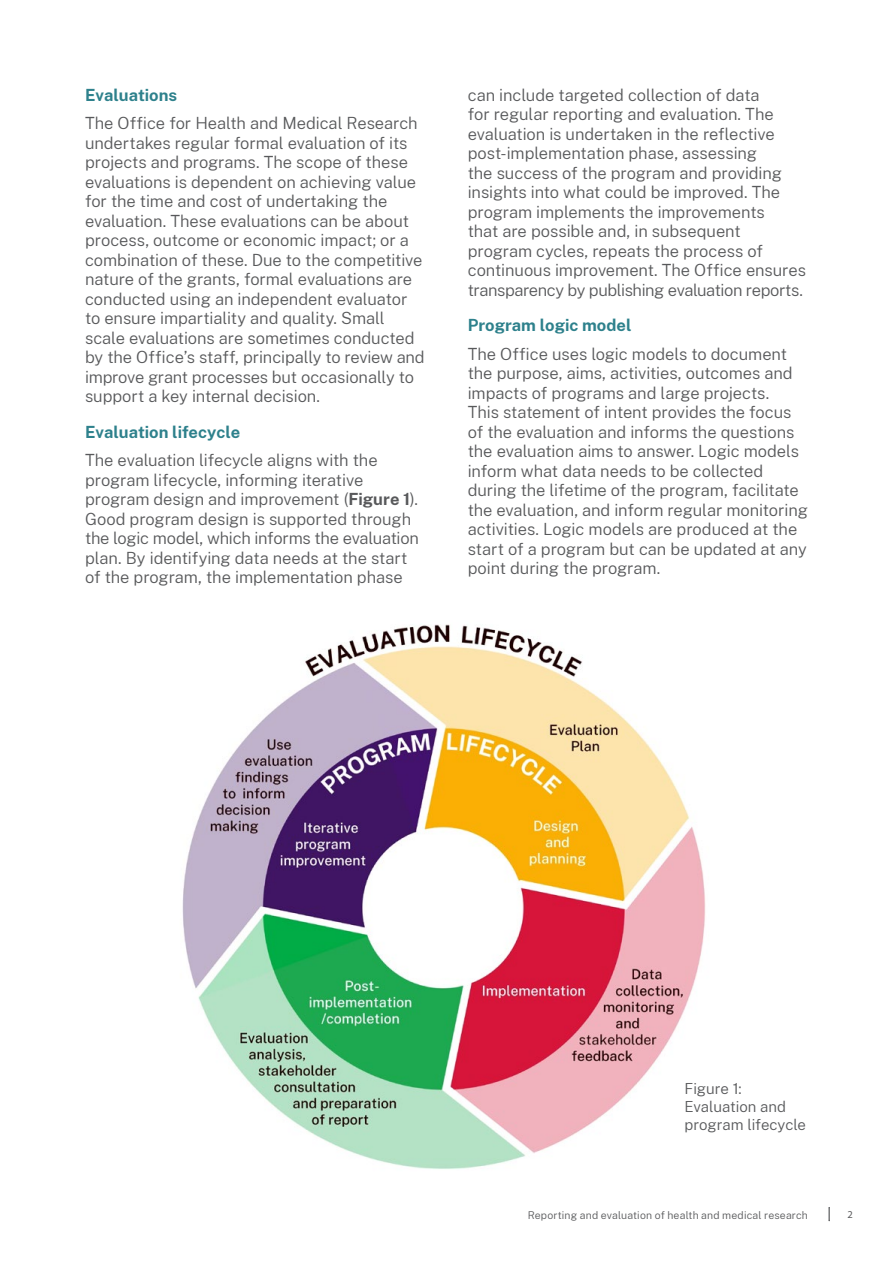
<style>
.page{position:relative;width:893px;height:1263px;background:#fff}
.page>*{position:absolute;margin:0;border:0;box-sizing:border-box;transform-origin:0 0}
.t1{font:300 16.5px/19.5px "Public Sans";letter-spacing:-.005em;color:#58595b}
.t2{font:700 16.5px "Public Sans";color:#2e818c}
.t3{font:300 15px/18px "Public Sans";letter-spacing:-.005em;color:#58595b}
.t4{font:300 10.5px "Public Sans";letter-spacing:.015em;color:#58595b}
.t5{font:10.5px "Myriad Pro";color:#58595b}
.s1{font-weight:700}
</style>
<div class="page">
<img style="left:182px;top:624px;width:524px;height:545px">
<svg style="left:828px;top:1207px;width:2px;height:14px"></svg>
<p class="t2" style="left:85px;top:83px;width:94px">Evaluations</p>
<p class="t1" style="left:85px;top:113px;width:341px">The Office for Health and Medical Research undertakes regular formal evaluation of its projects and programs. The scope of these evaluations is dependent on achieving value for the time and cost of undertaking the evaluation. These evaluations can be about process, outcome or economic impact; or a combination of these. Due to the competitive nature of the grants, formal evaluations are conducted using an independent evaluator to ensure impartiality and quality. Small scale evaluations are sometimes conducted by the Office’s staff, principally to review and improve grant processes but occasionally to support a key internal decision.</p>
<p class="t2" style="left:85px;top:419px;width:157px">Evaluation lifecycle</p>
<p class="t1" style="left:85px;top:450px;width:335px">The evaluation lifecycle aligns with the program lifecycle, informing iterative program design and improvement (<span class="s1">Figure 1</span>).<br>Good program design is supported through the logic model, which informs the evaluation plan. By identifying data needs at the start of the program, the implementation phase</p>
<p class="t1" style="left:468px;top:84px;width:340px">can include targeted collection of data<br>for regular reporting and evaluation. The evaluation is undertaken in the reflective post-implementation phase, assessing<br>the success of the program and providing insights into what could be improved. The program implements the improvements<br>that are possible and, in subsequent program cycles, repeats the process of continuous improvement. The Office ensures transparency by publishing evaluation reports.</p>
<p class="t2" style="left:468px;top:313px;width:165px">Program logic model</p>
<p class="t1" style="left:468px;top:343px;width:342px">The Office uses logic models to document the purpose, aims, activities, outcomes and impacts of programs and large projects.<br>This statement of intent provides the focus of the evaluation and informs the questions the evaluation aims to answer. Logic models inform what data needs to be collected during the lifetime of the program, facilitate the evaluation, and inform regular monitoring activities. Logic models are produced at the start of a program but can be updated at any point during the program.</p>
<p class="t3" style="left:685px;top:1079px;width:123px">Figure 1:<br>Evaluation and program lifecycle</p>
<p class="t4" style="left:528px;top:1207px;width:282px">Reporting and evaluation of health and medical research</p>
<p class="t5" style="left:847px;top:1208px;width:7px">2</p>
</div>
